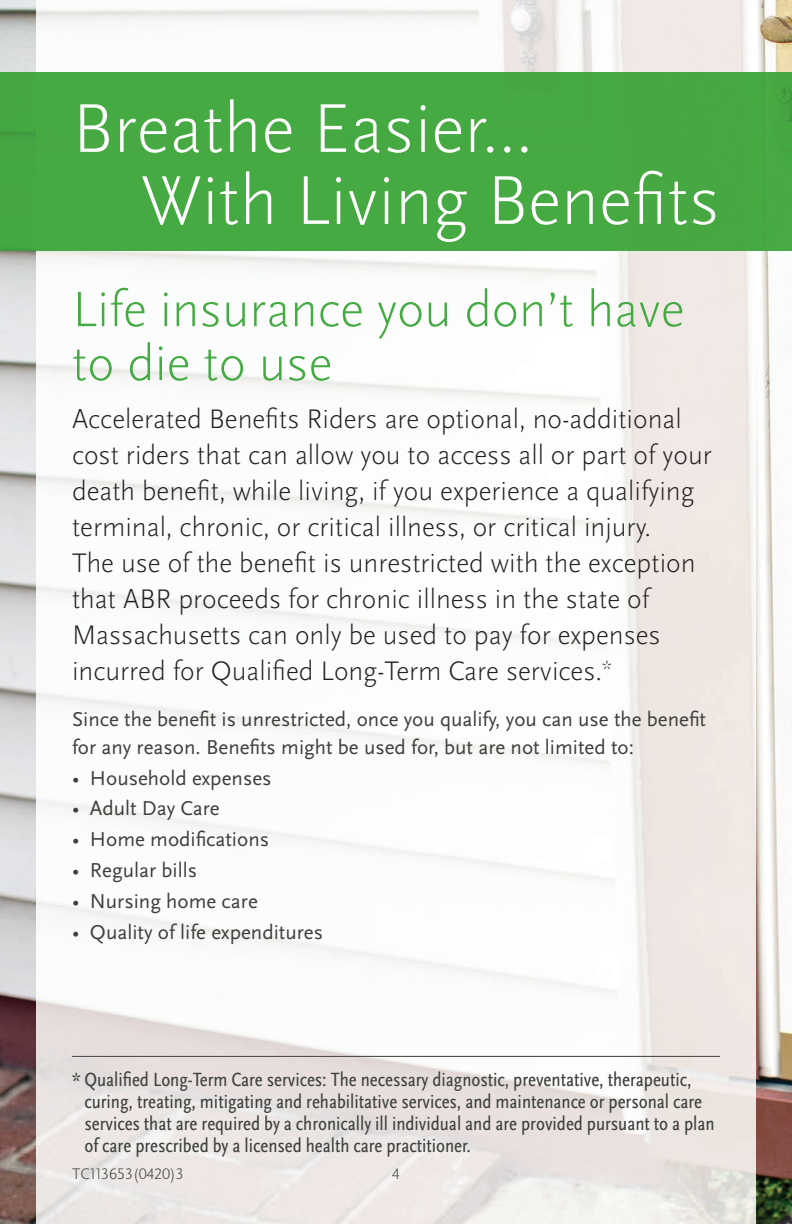
<style>
.page{position:relative;width:792px;height:1224px;background:#fff}
.page>*{position:absolute;margin:0;border:0;box-sizing:border-box;transform-origin:0 0}
.t1{font:300 72px/72px "Scala Sans OT";color:#fff}
.t2{font:300 52px/54px "Scala Sans OT";color:#44aa42}
.t3{font:300 28px/36px "Scala Sans OT";color:#231f20}
.t4{font:21px/28px "Scala Sans OT";color:#3e403b}
.t5{font:condensed 20px/22px "Scala Sans OT";color:#3e403b}
.t6{font:300 16px "Scala Sans OT";color:#3e403b}
</style>
<div class="page">
<img style="left:0;top:0;width:792px;height:1224px">
<img style="left:36px;top:0;width:720px;height:72px">
<img style="left:36px;top:251px;width:720px;height:973px">
<img style="left:72px;top:1071px;width:619px;height:20px">
<img style="left:85px;top:1093px;width:617px;height:20px">
<img style="left:85px;top:1115px;width:630px;height:20px">
<img style="left:85px;top:1137px;width:385px;height:20px">
<div style="left:0;top:72px;width:792px;height:179px;background:#46aa42"></div>
<hr style="left:72px;top:1056px;width:648px;height:1px;background:#3e403b">
<h1 class="t1" style="left:141px;top:92px;width:581px;text-indent:-69px">Breathe Easier...<br>With Living Benefits</h1>
<h2 class="t2" style="left:72px;top:282px;width:614px">Life insurance you don’t have to die to use</h2>
<p class="t3" style="left:72px;top:401px;width:641px">Accelerated Benefits Riders are optional, no-additional cost riders that can allow you to access all or part of your death benefit, while living, if you experience a qualifying terminal, chronic, or critical illness, or critical injury.<br>The use of the benefit is unrestricted with the exception that ABR proceeds for chronic illness in the state of Massachusetts can only be used to pay for expenses incurred for Qualified Long-Term Care services.<sup>*</sup></p>
<p class="t4" style="left:72px;top:705px;width:636px">Since the benefit is unrestricted, once you qualify, you can use the benefit for any reason. Benefits might be used for, but are not limited to:</p>
<p class="t4" style="left:72px;top:764px;width:201px">• Household expenses</p>
<p class="t4" style="left:72px;top:795px;width:149px">• Adult Day Care</p>
<p class="t4" style="left:72px;top:825px;width:199px">• Home modifications</p>
<p class="t4" style="left:72px;top:856px;width:127px">• Regular bills</p>
<p class="t4" style="left:72px;top:887px;width:187px">• Nursing home care</p>
<p class="t4" style="left:72px;top:918px;width:253px">• Quality of life expenditures</p>
<p class="t5" style="left:84px;top:1068px;width:632px;text-indent:-12px">* Qualified Long-Term Care services: The necessary diagnostic, preventative, therapeutic, curing, treating, mitigating and rehabilitative services, and maintenance or personal care services that are required by a chronically ill individual and are provided pursuant to a plan of care prescribed by a licensed health care practitioner.</p>
<p class="t6" style="left:72px;top:1165px;width:113px">TC113653(0420)3</p>
<p class="t6" style="left:392px;top:1165px;width:9px">4</p>
</div>
